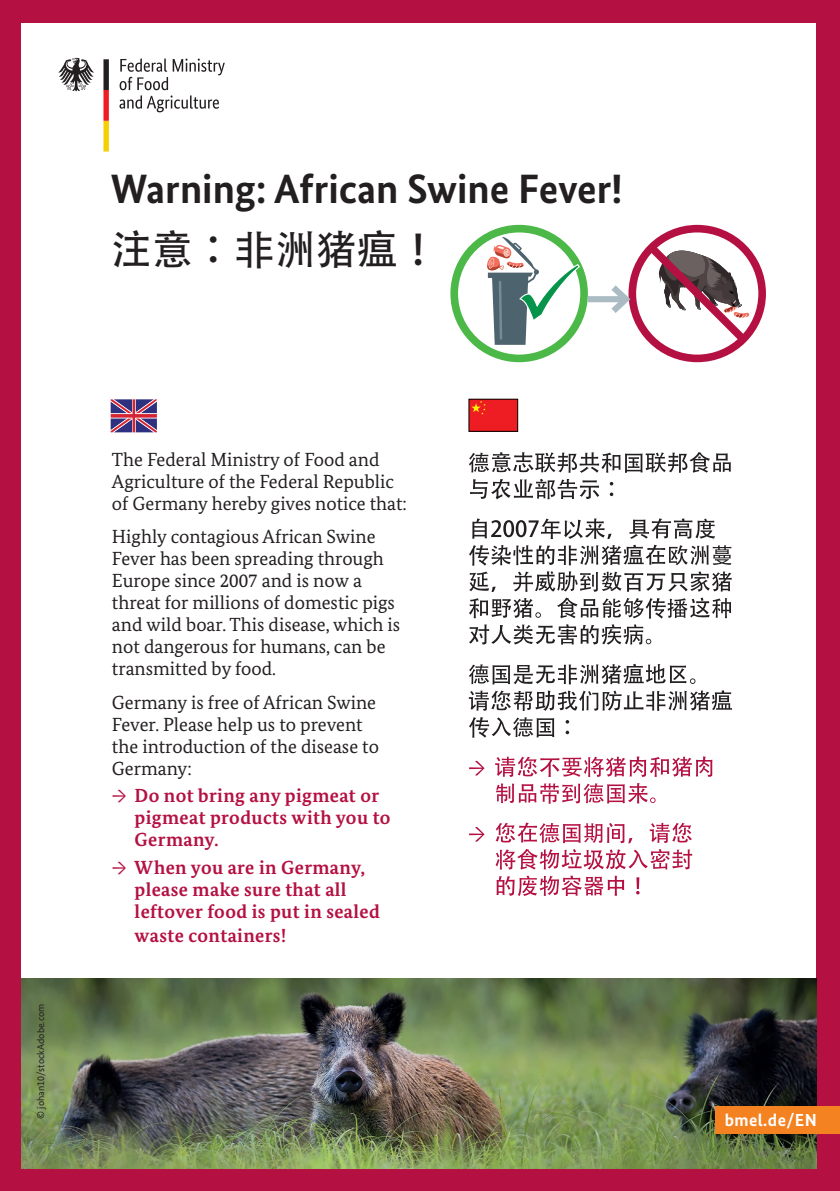
<style>
.page{position:relative;width:840px;height:1191px;background:#fff}
.page>*{position:absolute;margin:0;border:0;box-sizing:border-box;transform-origin:0 0}
.t1{font:700 41px "Bundes Sans";color:#231f20}
.t2{font:41px "Adobe Heiti Std";color:#231f20}
.t3{font:19px/22px "Bundes Serif";color:#231f20}
.t4{font:700 19px/22px "Bundes Serif";letter-spacing:.02em;color:#b41142}
.t5{font:700 17.4px "Bundes Sans";letter-spacing:.025em;color:#fff}
.t6{font:10px "Bundes Sans";color:#231f20}
.s1{font-weight:400}
</style>
<div class="page">
<div style="left:0;top:0;width:839px;height:1191px;background:#b41142"></div>
<div style="left:22px;top:23px;width:793px;height:978px;background:#fff"></div>
<svg style="left:119px;top:58px;width:106px;height:54px"></svg>
<svg style="left:58px;top:58px;width:36px;height:33px"></svg>
<svg style="left:103px;top:59px;width:6px;height:92px"></svg>
<img style="left:22px;top:979px;width:793px;height:189px">
<svg style="left:454px;top:229px;width:129px;height:129px"></svg>
<div style="left:450px;top:225px;width:137px;height:137px;border:8px solid #4cb848;border-radius:50%"></div>
<svg style="left:632px;top:229px;width:129px;height:129px"></svg>
<div style="left:628px;top:225px;width:137px;height:137px;border:8px solid #b41142;border-radius:50%"></div>
<svg style="left:641px;top:237px;width:111px;height:112px"></svg>
<div style="left:587px;top:296px;width:38px;height:6px;background:#abbbc3"></div>
<svg style="left:604px;top:279px;width:30px;height:40px"></svg>
<svg style="left:486px;top:236px;width:94px;height:109px"></svg>
<div style="left:715px;top:1106px;width:124px;height:27px;background:#f58220"></div>
<svg style="left:111px;top:399px;width:46px;height:33px;background:#835482"></svg>
<div style="left:468px;top:399px;width:49px;height:32px;background:#ee1d23"></div>
<svg style="left:471px;top:401px;width:14px;height:13px"></svg>
<svg style="left:496px;top:875px;width:143px;height:21px"></svg>
<svg style="left:495px;top:849px;width:196px;height:20px"></svg>
<svg style="left:469px;top:822px;width:222px;height:21px"></svg>
<svg style="left:496px;top:783px;width:159px;height:20px"></svg>
<svg style="left:469px;top:756px;width:243px;height:21px"></svg>
<svg style="left:469px;top:717px;width:100px;height:20px"></svg>
<svg style="left:468px;top:690px;width:263px;height:21px"></svg>
<svg style="left:469px;top:664px;width:226px;height:20px"></svg>
<svg style="left:469px;top:624px;width:182px;height:20px"></svg>
<svg style="left:469px;top:571px;width:262px;height:47px"></svg>
<svg style="left:469px;top:545px;width:262px;height:20px"></svg>
<svg style="left:472px;top:518px;width:242px;height:21px"></svg>
<svg style="left:470px;top:479px;width:143px;height:20px"></svg>
<svg style="left:469px;top:452px;width:261px;height:21px"></svg>
<h1 class="t1" style="left:111px;top:164px;width:513px">Warning: African Swine Fever!</h1>
<h1 class="t2" style="left:111px;top:226px;width:330px">注意：非洲猪瘟！</h1>
<p class="t6" style="left:35px;top:1118px;width:117px;rotate:-90deg">© johan10/stockAdobe.com</p>
<p class="t3" style="left:112px;top:448px;width:296px">The Federal Ministry of Food and<br>Agriculture of the Federal Republic of Germany hereby gives notice that:</p>
<p class="t3" style="left:112px;top:525px;width:289px">Highly contagious African Swine<br>Fever has been spreading through<br>Europe since 2007 and is now a threat for millions of domestic pigs and wild boar. This disease, which is not dangerous for humans, can be transmitted by food.</p>
<p class="t3" style="left:112px;top:691px;width:268px">Germany is free of African Swine<br>Fever. Please help us to prevent the introduction of the disease to<br>Germany:</p>
<p class="t4" style="left:134px;top:784px;width:257px;text-indent:-23px"><span class="s1">→</span> Do not bring any pigmeat or pigmeat products with you to<br>Germany.</p>
<p class="t4" style="left:134px;top:856px;width:247px;text-indent:-23px"><span class="s1">→</span> When you are in Germany, please make sure that all leftover food is put in sealed</p>
<p class="t4" style="left:134px;top:924px;width:153px">waste containers!</p>
<p class="t5" style="left:724px;top:1109px;width:94px">bmel.de/EN</p>
</div>
